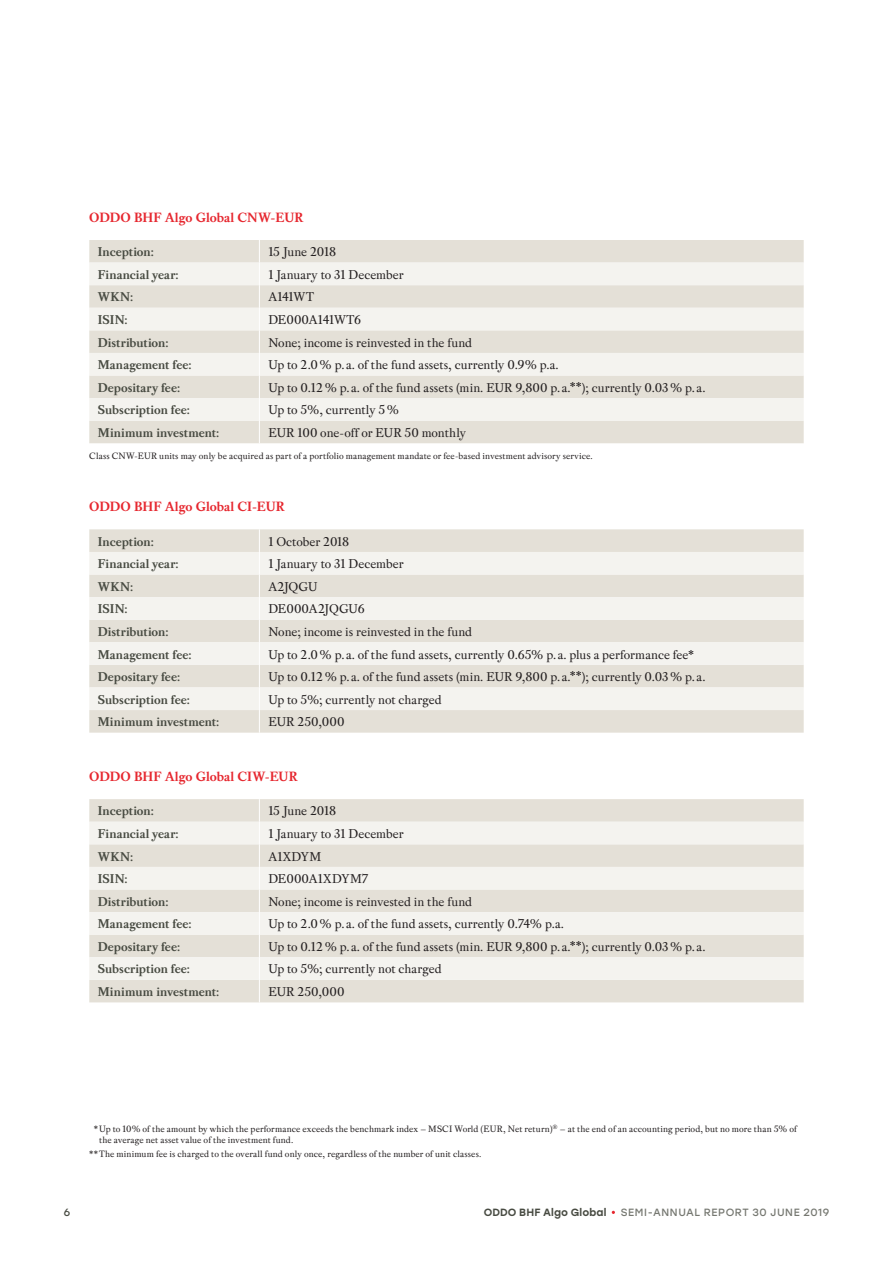
<style>
.page{position:relative;width:893px;height:1263px;background:#fff}
.page>*{position:absolute;margin:0;border:0;box-sizing:border-box;transform-origin:0 0}
.t1{font:700 14.25px "Pradell";color:#e6272f}
.t2{font:13.5px "Pradell";color:#231f20}
.t3{font:700 13.5px "Pradell";color:#484b42}
.t4{font:10.5px "Stolzl";letter-spacing:.055em;color:#767871}
.t5{font:500 10.5px "Stolzl";letter-spacing:.01em;color:#484b42}
.t6{font:10.5px "Stolzl";color:#484b42}
.t7{font:9.75px/11.2px "Pradell";letter-spacing:.01em;color:#231f20}
</style>
<div class="page">
<div style="left:89px;top:240px;width:715px;height:203px;background:#e4e0d7"></div>
<svg style="left:89px;top:263px;width:715px;height:158px;fill:#f4f3ef"></svg>
<svg style="left:259px;top:240px;width:1px;height:203px"></svg>
<div style="left:89px;top:529px;width:715px;height:204px;background:#e4e0d7"></div>
<svg style="left:89px;top:552px;width:715px;height:158px;fill:#f4f3ef"></svg>
<svg style="left:259px;top:529px;width:1px;height:204px"></svg>
<div style="left:89px;top:799px;width:715px;height:203px;background:#e4e0d7"></div>
<svg style="left:89px;top:822px;width:715px;height:158px;fill:#f4f3ef"></svg>
<svg style="left:259px;top:799px;width:1px;height:203px"></svg>
<p class="t1" style="left:89px;top:209px;width:216px">ODDO BHF Algo Global CNW-EUR</p>
<p class="t3" style="left:98px;top:244px;width:58px">Inception:</p>
<p class="t2" style="left:268px;top:244px;width:69px">15 June 2018</p>
<p class="t3" style="left:98px;top:267px;width:82px">Financial year:</p>
<p class="t2" style="left:268px;top:266px;width:137px">1 January to 31 December</p>
<p class="t3" style="left:98px;top:289px;width:37px">WKN:</p>
<p class="t2" style="left:268px;top:289px;width:47px">A141WT</p>
<p class="t3" style="left:98px;top:312px;width:31px">ISIN:</p>
<p class="t2" style="left:268px;top:311px;width:94px">DE000A141WT6</p>
<p class="t3" style="left:98px;top:335px;width:72px">Distribution:</p>
<p class="t2" style="left:268px;top:334px;width:205px">None; income is reinvested in the fund</p>
<p class="t3" style="left:98px;top:357px;width:95px">Management fee:</p>
<p class="t2" style="left:268px;top:357px;width:292px">Up to 2.0% p. a. of the fund assets, currently 0.9% p.a.</p>
<p class="t3" style="left:98px;top:380px;width:84px">Depositary fee:</p>
<p class="t2" style="left:268px;top:379px;width:439px">Up to 0.12% p. a. of the fund assets (min. EUR 9,800 p. a.**); currently 0.03% p. a.</p>
<p class="t3" style="left:98px;top:402px;width:94px">Subscription fee:</p>
<p class="t2" style="left:268px;top:402px;width:132px">Up to 5%, currently 5%</p>
<p class="t3" style="left:98px;top:425px;width:123px">Minimum investment:</p>
<p class="t2" style="left:268px;top:424px;width:199px">EUR 100 one-off or EUR 50 monthly</p>
<p class="t7" style="left:89px;top:450px;width:505px">Class CNW-EUR units may only be acquired as part of a portfolio management mandate or fee-based investment advisory service.</p>
<p class="t1" style="left:89px;top:499px;width:197px">ODDO BHF Algo Global CI-EUR</p>
<p class="t3" style="left:98px;top:534px;width:58px">Inception:</p>
<p class="t2" style="left:268px;top:533px;width:82px">1 October 2018</p>
<p class="t3" style="left:98px;top:556px;width:82px">Financial year:</p>
<p class="t2" style="left:268px;top:556px;width:137px">1 January to 31 December</p>
<p class="t3" style="left:98px;top:579px;width:37px">WKN:</p>
<p class="t2" style="left:268px;top:578px;width:50px">A2JQGU</p>
<p class="t3" style="left:98px;top:601px;width:31px">ISIN:</p>
<p class="t2" style="left:268px;top:601px;width:98px">DE000A2JQGU6</p>
<p class="t3" style="left:98px;top:624px;width:72px">Distribution:</p>
<p class="t2" style="left:268px;top:623px;width:205px">None; income is reinvested in the fund</p>
<p class="t3" style="left:98px;top:646px;width:95px">Management fee:</p>
<p class="t2" style="left:268px;top:646px;width:427px">Up to 2.0% p. a. of the fund assets, currently 0.65% p. a. plus a performance fee*</p>
<p class="t3" style="left:98px;top:669px;width:84px">Depositary fee:</p>
<p class="t2" style="left:268px;top:668px;width:439px">Up to 0.12% p. a. of the fund assets (min. EUR 9,800 p. a.**); currently 0.03% p. a.</p>
<p class="t3" style="left:98px;top:692px;width:94px">Subscription fee:</p>
<p class="t2" style="left:268px;top:691px;width:175px">Up to 5%; currently not charged</p>
<p class="t3" style="left:98px;top:714px;width:123px">Minimum investment:</p>
<p class="t2" style="left:268px;top:714px;width:78px">EUR 250,000</p>
<p class="t1" style="left:89px;top:768px;width:210px">ODDO BHF Algo Global CIW-EUR</p>
<p class="t3" style="left:98px;top:803px;width:58px">Inception:</p>
<p class="t2" style="left:268px;top:803px;width:69px">15 June 2018</p>
<p class="t3" style="left:98px;top:826px;width:82px">Financial year:</p>
<p class="t2" style="left:268px;top:825px;width:137px">1 January to 31 December</p>
<p class="t3" style="left:98px;top:848px;width:37px">WKN:</p>
<p class="t2" style="left:268px;top:848px;width:55px">A1XDYM</p>
<p class="t3" style="left:98px;top:871px;width:31px">ISIN:</p>
<p class="t2" style="left:268px;top:870px;width:102px">DE000A1XDYM7</p>
<p class="t3" style="left:98px;top:894px;width:72px">Distribution:</p>
<p class="t2" style="left:268px;top:893px;width:205px">None; income is reinvested in the fund</p>
<p class="t3" style="left:98px;top:916px;width:95px">Management fee:</p>
<p class="t2" style="left:268px;top:916px;width:297px">Up to 2.0% p. a. of the fund assets, currently 0.74% p.a.</p>
<p class="t3" style="left:98px;top:939px;width:84px">Depositary fee:</p>
<p class="t2" style="left:268px;top:938px;width:439px">Up to 0.12% p. a. of the fund assets (min. EUR 9,800 p. a.**); currently 0.03% p. a.</p>
<p class="t3" style="left:98px;top:961px;width:94px">Subscription fee:</p>
<p class="t2" style="left:268px;top:961px;width:175px">Up to 5%; currently not charged</p>
<p class="t3" style="left:98px;top:984px;width:123px">Minimum investment:</p>
<p class="t2" style="left:268px;top:983px;width:78px">EUR 250,000</p>
<p class="t7" style="left:99px;top:1123px;width:699px;text-indent:-5px">* Up to 10% of the amount by which the performance exceeds the benchmark index – MSCI World (EUR, Net return)<sup>®</sup> – at the end of an accounting period, but no more than 5% of the average net asset value of the investment fund.</p>
<p class="t7" style="left:89px;top:1148px;width:394px">** The minimum fee is charged to the overall fund only once, regardless of the number of unit classes.</p>
<p class="t6" style="left:64px;top:1205px;width:8px">6</p>
<p class="t5" style="left:484px;top:1205px;width:124px">ODDO BHF Algo Global</p>
<p class="t4" style="left:621px;top:1205px;width:210px">SEMI-ANNUAL REPORT 30 JUNE 2019</p>
</div>
